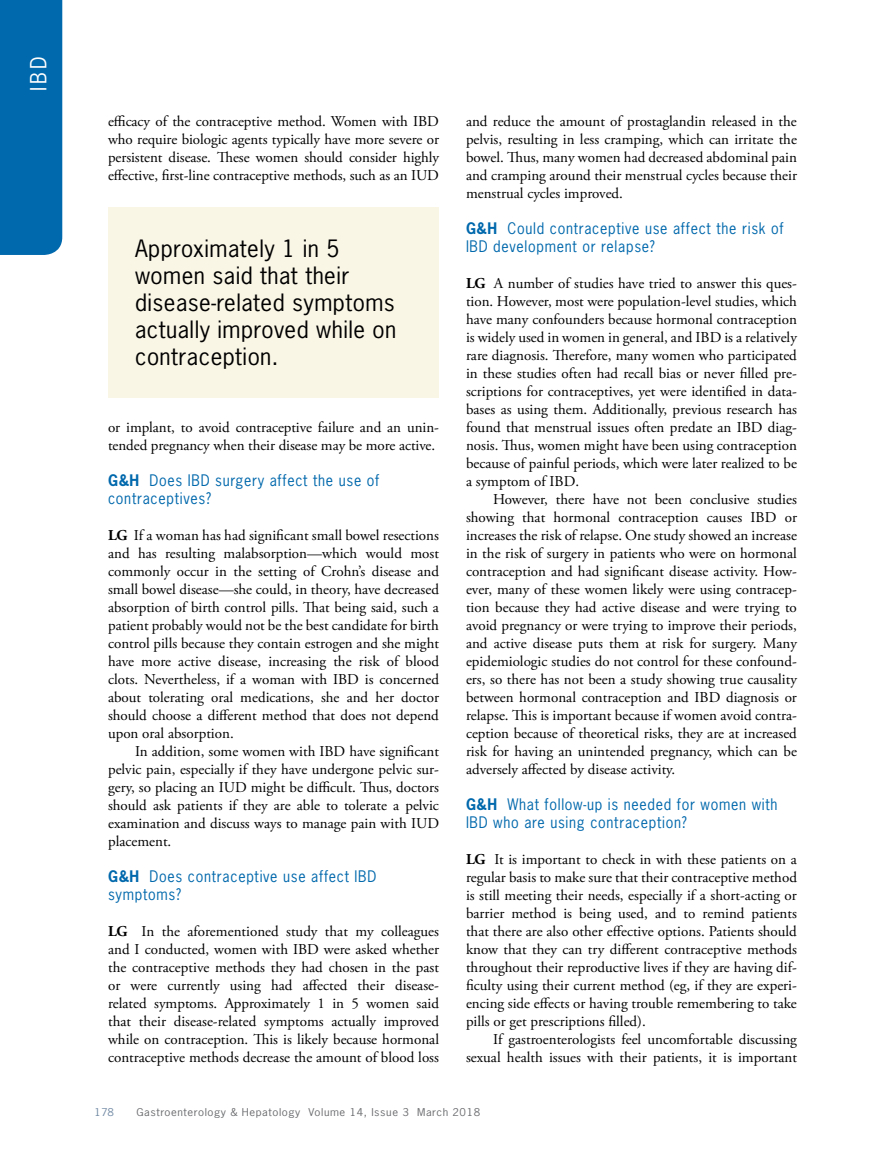
<style>
.page{position:relative;width:878px;height:1175px;background:#fff}
.page>*{position:absolute;margin:0;border:0;box-sizing:border-box;transform-origin:0 0}
.t1{font:22.5px/27px "News Gothic Std";letter-spacing:.02em;color:#000}
.t2{font:21px "News Gothic Std";color:#fff;scale:.95 1}
.t3{font:15px/18px "Adobe Garamond Pro";color:#000;text-align:justify}
.t4{font:15px/18px "News Gothic Std";letter-spacing:.05em;color:#0068ac;scale:.95 1}
.t5{font:10.2px "News Gothic Std";letter-spacing:.05em;color:#6d6e71;scale:1.11 1}
.t6{font:10.2px "News Gothic Std";color:#738ba5;scale:1.11 1}
.s1{font-weight:700}
</style>
<div class="page">
<div style="left:0;top:0;width:62px;height:255px;background:#0068ac"></div>
<div style="left:108px;top:208px;width:331px;height:190px;background:#faf6e6"></div>
<h2 class="t2" style="left:25px;top:91px;width:39px;rotate:-90deg">IBD</h2>
<p class="t3" style="left:108px;top:113px;width:332px">efficacy of the contraceptive method. Women with IBD who require biologic agents typically have more severe or persistent disease. These women should consider highly effective, first-line contraceptive methods, such as an IUD</p>
<p class="t3" style="left:466px;top:113px;width:332px">and reduce the amount of prostaglandin released in the pelvis, resulting in less cramping, which can irritate the bowel. Thus, many women had decreased abdominal pain and cramping around their menstrual cycles because their menstrual cycles improved.</p>
<p class="t4" style="left:466px;top:219px;width:336px"><span class="s1">G&amp;H</span> Could contraceptive use affect the risk of<br>IBD development or relapse?</p>
<p class="t3" style="left:466px;top:275px;width:332px"><span class="s1">LG</span> A number of studies have tried to answer this ques&shy;tion. However, most were population-level studies, which have many confounders because hormonal contraception is widely used in women in general, and IBD is a relatively rare diagnosis. Therefore, many women who participated in these studies often had recall bias or never filled pre&shy;scriptions for contraceptives, yet were identified in data&shy;bases as using them. Additionally, previous research has found that menstrual issues often predate an IBD diag&shy;nosis. Thus, women might have been using contraception because of painful periods, which were later realized to be a symptom of IBD.</p>
<p class="t3" style="left:466px;top:491px;width:332px;text-indent:27px">However, there have not been conclusive studies showing that hormonal contraception causes IBD or increases the risk of relapse. One study showed an increase in the risk of surgery in patients who were on hormonal contraception and had significant disease activity. How&shy;ever, many of these women likely were using contracep&shy;tion because they had active disease and were trying to avoid pregnancy or were trying to improve their periods, and active disease puts them at risk for surgery. Many epidemiologic studies do not control for these confound&shy;ers, so there has not been a study showing true causality between hormonal contraception and IBD diagnosis or relapse. This is important because if women avoid contra&shy;ception because of theoretical risks, they are at increased risk for having an unintended pregnancy, which can be adversely affected by disease activity.</p>
<p class="t4" style="left:466px;top:795px;width:329px"><span class="s1">G&amp;H</span> What follow-up is needed for women with<br>IBD who are using contraception?</p>
<p class="t3" style="left:466px;top:851px;width:332px"><span class="s1">LG</span> It is important to check in with these patients on a regular basis to make sure that their contraceptive method is still meeting their needs, especially if a short-acting or barrier method is being used, and to remind patients that there are also other effective options. Patients should know that they can try different contraceptive methods throughout their reproductive lives if they are having dif&shy;ficulty using their current method (eg, if they are experi&shy;encing side effects or having trouble remembering to take pills or get prescriptions filled).</p>
<p class="t3" style="left:466px;top:1031px;width:332px;text-align:right">If gastroenterologists feel uncomfortable discussing sexual health issues with their patients, it is important</p>
<h1 class="t1" style="left:135px;top:235px;width:263px">Approximately 1 in 5 women said that their disease-related symptoms actually improved while on contraception.</h1>
<p class="t3" style="left:108px;top:419px;width:332px">or implant, to avoid contraceptive failure and an unin&shy;tended pregnancy when their disease may be more active.</p>
<p class="t4" style="left:108px;top:471px;width:287px"><span class="s1">G&amp;H</span> Does IBD surgery affect the use of contraceptives?</p>
<p class="t3" style="left:108px;top:527px;width:332px"><span class="s1">LG</span> If a woman has had significant small bowel resections and has resulting malabsorption—which would most commonly occur in the setting of Crohn’s disease and small bowel disease—she could, in theory, have decreased absorption of birth control pills. That being said, such a patient probably would not be the best candidate for birth control pills because they contain estrogen and she might have more active disease, increasing the risk of blood clots. Nevertheless, if a woman with IBD is concerned about tolerating oral medications, she and her doctor should choose a different method that does not depend upon oral absorption.</p>
<p class="t3" style="left:108px;top:743px;width:332px;text-indent:27px">In addition, some women with IBD have significant pelvic pain, especially if they have undergone pelvic sur&shy;gery, so placing an IUD might be difficult. Thus, doctors should ask patients if they are able to tolerate a pelvic examination and discuss ways to manage pain with IUD placement.</p>
<p class="t4" style="left:108px;top:867px;width:284px"><span class="s1">G&amp;H</span> Does contraceptive use affect IBD symptoms?</p>
<p class="t3" style="left:108px;top:923px;width:332px"><span class="s1">LG</span> In the aforementioned study that my colleagues and I conducted, women with IBD were asked whether the contraceptive methods they had chosen in the past or were currently using had affected their disease&shy;related symptoms. Approximately 1 in 5 women said that their disease-related symptoms actually improved while on contraception. This is likely because hormonal contraceptive methods decrease the amount of blood loss</p>
<p class="t6" style="left:94px;top:1105px;width:19px">178</p>
<p class="t5" style="left:136px;top:1105px;width:311px">Gastroenterology &amp; Hepatology Volume 14, Issue 3 March 2018</p>
</div>
